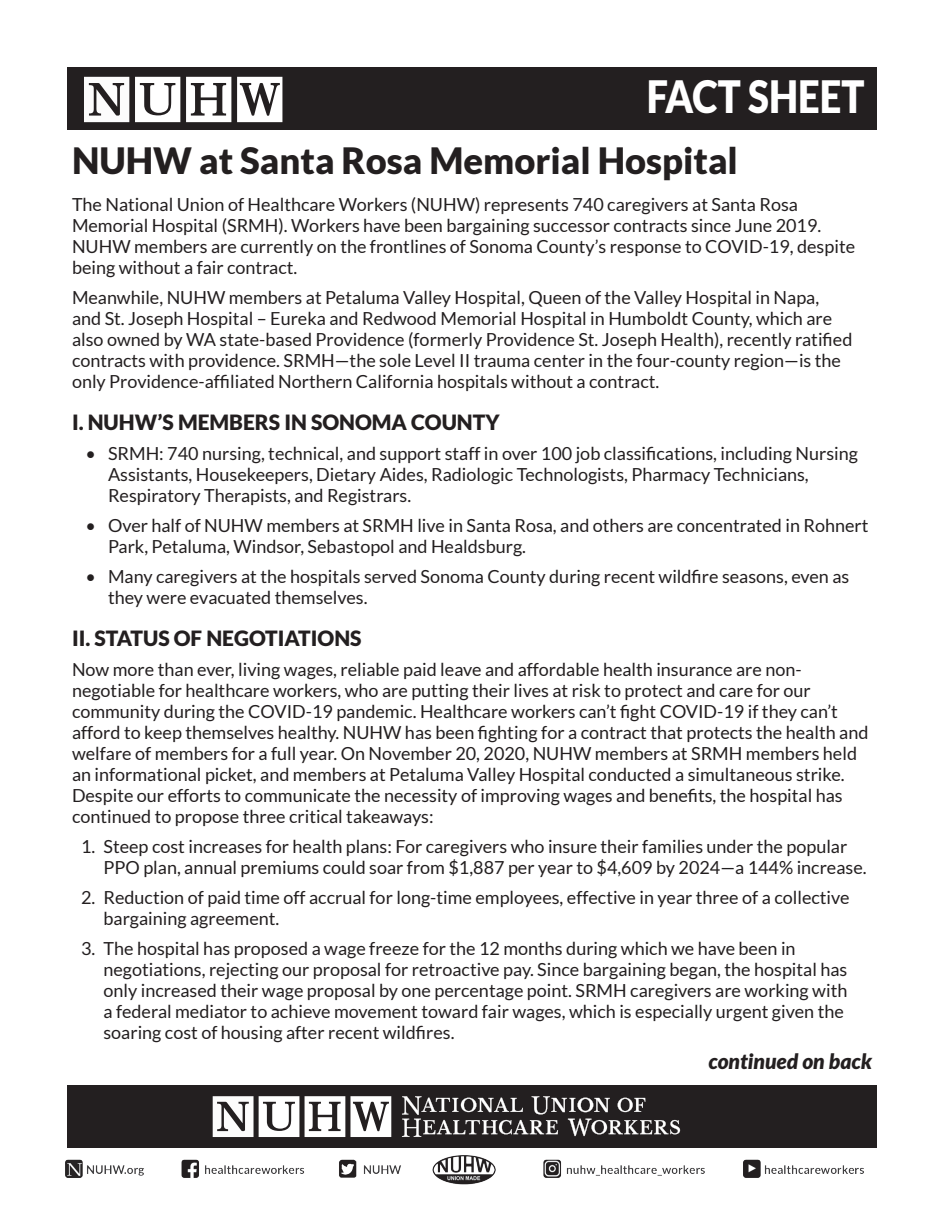
<style>
.page{position:relative;width:945px;height:1215px;background:#fff}
.page>*{position:absolute;margin:0;border:0;box-sizing:border-box;transform-origin:0 0}
.t1{font:900 44.55px "Lato";color:#fff;scale:.86 1}
.t2{font:900 36.3px "Lato";color:#231f20}
.t3{font:900 21px "Lato";color:#231f20}
.t4{font:italic 900 21px "Lato";color:#231f20}
.t5{font:18px/21px "Lato";color:#231f20}
</style>
<div class="page">
<div style="left:68px;top:1085px;width:810px;height:63px;background:#231f20"></div>
<svg style="left:402px;top:1096px;width:278px;height:41px"></svg>
<svg style="left:213px;top:1096px;width:86px;height:41px"></svg>
<svg style="left:305px;top:1096px;width:86px;height:41px"></svg>
<img style="left:65px;top:1155px;width:799px;height:30px">
<div style="left:68px;top:68px;width:810px;height:62px;background:#231f20"></div>
<svg style="left:84px;top:77px;width:45px;height:45px"></svg>
<svg style="left:135px;top:77px;width:45px;height:45px;background:#d9d9d9"></svg>
<svg style="left:186px;top:77px;width:45px;height:45px"></svg>
<svg style="left:237px;top:77px;width:45px;height:45px"></svg>
<p class="t1" style="left:647px;top:71px;width:255px">FACT SHEET</p>
<p class="t2" style="left:72px;top:139px;width:667px">NUHW at Santa Rosa Memorial Hospital</p>
<p class="t5" style="left:72px;top:194px;width:785px">The National Union of Healthcare Workers (NUHW) represents 740 caregivers at Santa Rosa Memorial Hospital (SRMH). Workers have been bargaining successor contracts since June 2019.<br>NUHW members are currently on the frontlines of Sonoma County’s response to COVID-19, despite being without a fair contract.</p>
<p class="t5" style="left:72px;top:287px;width:782px">Meanwhile, NUHW members at Petaluma Valley Hospital, Queen of the Valley Hospital in Napa, and St. Joseph Hospital – Eureka and Redwood Memorial Hospital in Humboldt County, which are also owned by WA state-based Providence (formerly Providence St. Joseph Health), recently ratified contracts with providence. SRMH—the sole Level II trauma center in the four-county region—is the only Providence-affiliated Northern California hospitals without a contract.</p>
<p class="t3" style="left:72px;top:410px;width:429px">I. NUHW’S MEMBERS IN SONOMA COUNTY</p>
<p class="t5" style="left:108px;top:443px;width:751px;text-indent:-22px">• SRMH: 740 nursing, technical, and support staff in over 100 job classifications, including Nursing<br>Assistants, Housekeepers, Dietary Aides, Radiologic Technologists, Pharmacy Technicians,<br>Respiratory Therapists, and Registrars.</p>
<p class="t5" style="left:108px;top:515px;width:762px;text-indent:-22px">• Over half of NUHW members at SRMH live in Santa Rosa, and others are concentrated in Rohnert<br>Park, Petaluma, Windsor, Sebastopol and Healdsburg.</p>
<p class="t5" style="left:108px;top:566px;width:743px;text-indent:-22px">• Many caregivers at the hospitals served Sonoma County during recent wildfire seasons, even as they were evacuated themselves.</p>
<p class="t3" style="left:72px;top:626px;width:291px">II. STATUS OF NEGOTIATIONS</p>
<p class="t5" style="left:72px;top:659px;width:798px">Now more than ever, living wages, reliable paid leave and affordable health insurance are non&shy;negotiable for healthcare workers, who are putting their lives at risk to protect and care for our community during the COVID-19 pandemic. Healthcare workers can’t fight COVID-19 if they can’t afford to keep themselves healthy. NUHW has been fighting for a contract that protects the health and welfare of members for a full year. On November 20, 2020, NUHW members at SRMH members held an informational picket, and members at Petaluma Valley Hospital conducted a simultaneous strike.<br>Despite our efforts to communicate the necessity of improving wages and benefits, the hospital has continued to propose three critical takeaways:</p>
<p class="t5" style="left:104px;top:836px;width:765px;text-indent:-22px">1. Steep cost increases for health plans: For caregivers who insure their families under the popular<br>PPO plan, annual premiums could soar from $1,887 per year to $4,609 by 2024—a 144% increase.</p>
<p class="t5" style="left:104px;top:887px;width:748px;text-indent:-22px">2. Reduction of paid time off accrual for long-time employees, effective in year three of a collective bargaining agreement.</p>
<p class="t5" style="left:104px;top:938px;width:745px;text-indent:-22px">3. The hospital has proposed a wage freeze for the 12 months during which we have been in negotiations, rejecting our proposal for retroactive pay. Since bargaining began, the hospital has only increased their wage proposal by one percentage point. SRMH caregivers are working with a federal mediator to achieve movement toward fair wages, which is especially urgent given the soaring cost of housing after recent wildfires.</p>
<p class="t4" style="left:709px;top:1049px;width:165px">continued on back</p>
</div>
